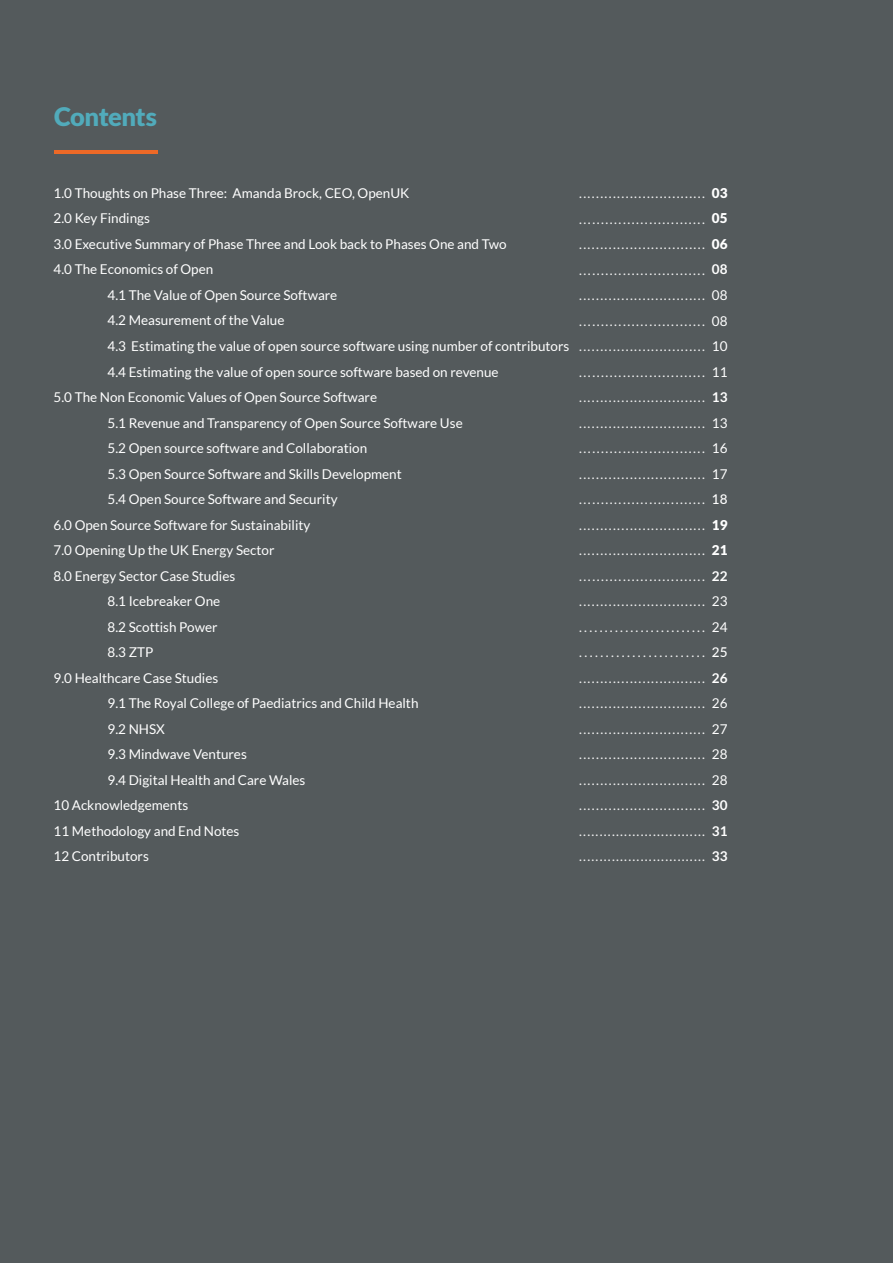
<style>
.page{position:relative;width:893px;height:1263px;background:#545a5c}
.page>*{position:absolute;margin:0;border:0;box-sizing:border-box;transform-origin:0 0}
.t1{font:900 25.5px "Lato";letter-spacing:-.025em;color:#51abbb}
.t2{font:13.5px "Lato";color:#fff}
.t3{font:13.5px/25.5px "Lato";color:#eeeeef}
.t4{font:700 13.5px "Lato";color:#fff}
.t5{font:900 13.5px "Lato";color:#fff}
.t6{font:500 13.5px "Lato";color:#fff}
</style>
<div class="page">
<hr style="left:54px;top:150px;width:104px;height:4px;background:#ed6927">
<p class="t1" style="left:54px;top:102px;width:104px">Contents</p>
<p class="t2" style="left:54px;top:186px;width:357px">1.0 Thoughts on Phase Three: Amanda Brock, CEO, OpenUK</p>
<p class="t2" style="left:54px;top:211px;width:98px">2.0 Key Findings</p>
<p class="t2" style="left:54px;top:237px;width:454px">3.0 Executive Summary of Phase Three and Look back to Phases One and Two</p>
<p class="t2" style="left:54px;top:262px;width:161px">4.0 The Economics of Open</p>
<p class="t2" style="left:108px;top:288px;width:231px">4.1 The Value of Open Source Software</p>
<p class="t2" style="left:108px;top:313px;width:178px">4.2 Measurement of the Value</p>
<p class="t2" style="left:108px;top:339px;width:463px">4.3 Estimating the value of open source software using number of contributors</p>
<p class="t2" style="left:108px;top:364px;width:393px">4.4 Estimating the value of open source software based on revenue</p>
<p class="t2" style="left:54px;top:390px;width:325px">5.0 The Non Economic Values of Open Source Software</p>
<p class="t2" style="left:108px;top:415px;width:357px">5.1 Revenue and Transparency of Open Source Software Use</p>
<p class="t2" style="left:108px;top:441px;width:261px">5.2 Open source software and Collaboration</p>
<p class="t2" style="left:108px;top:466px;width:296px">5.3 Open Source Software and Skills Development</p>
<p class="t2" style="left:108px;top:492px;width:232px">5.4 Open Source Software and Security</p>
<p class="t2" style="left:54px;top:517px;width:258px">6.0 Open Source Software for Sustainability</p>
<p class="t2" style="left:54px;top:543px;width:222px">7.0 Opening Up the UK Energy Sector</p>
<p class="t2" style="left:54px;top:568px;width:183px">8.0 Energy Sector Case Studies</p>
<p class="t2" style="left:108px;top:594px;width:114px">8.1 Icebreaker One</p>
<p class="t2" style="left:108px;top:619px;width:111px">8.2 Scottish Power</p>
<p class="t2" style="left:108px;top:645px;width:47px">8.3 ZTP</p>
<p class="t2" style="left:54px;top:670px;width:166px">9.0 Healthcare Case Studies</p>
<p class="t2" style="left:108px;top:696px;width:312px">9.1 The Royal College of Paediatrics and Child Health</p>
<p class="t2" style="left:108px;top:721px;width:59px">9.2 NHSX</p>
<p class="t2" style="left:108px;top:747px;width:141px">9.3 Mindwave Ventures</p>
<p class="t2" style="left:108px;top:772px;width:199px">9.4 Digital Health and Care Wales</p>
<p class="t2" style="left:54px;top:798px;width:136px">10 Acknowledgements</p>
<p class="t2" style="left:54px;top:823px;width:187px">11 Methodology and End Notes</p>
<p class="t2" style="left:54px;top:849px;width:97px">12 Contributors</p>
<p class="t5" style="left:712px;top:185px;width:17px">03</p>
<p class="t5" style="left:712px;top:211px;width:17px">05</p>
<p class="t5" style="left:712px;top:236px;width:17px">06</p>
<p class="t4" style="left:712px;top:262px;width:17px">08</p>
<p class="t2" style="left:712px;top:288px;width:17px">08</p>
<p class="t2" style="left:712px;top:313px;width:17px">08</p>
<p class="t2" style="left:712px;top:339px;width:17px">10</p>
<p class="t2" style="left:712px;top:364px;width:17px">11</p>
<p class="t4" style="left:712px;top:389px;width:17px">13</p>
<p class="t2" style="left:712px;top:415px;width:17px">13</p>
<p class="t2" style="left:712px;top:441px;width:17px">16</p>
<p class="t2" style="left:712px;top:466px;width:17px">17</p>
<p class="t6" style="left:712px;top:489px;width:17px">18</p>
<p class="t5" style="left:712px;top:517px;width:17px">19</p>
<p class="t5" style="left:712px;top:542px;width:17px">21</p>
<p class="t4" style="left:712px;top:568px;width:17px">22</p>
<p class="t2" style="left:712px;top:594px;width:17px">23</p>
<p class="t2" style="left:712px;top:619px;width:17px">24</p>
<p class="t6" style="left:712px;top:642px;width:17px">25</p>
<p class="t4" style="left:712px;top:670px;width:17px">26</p>
<p class="t2" style="left:712px;top:696px;width:17px">26</p>
<p class="t2" style="left:712px;top:721px;width:17px">27</p>
<p class="t2" style="left:712px;top:747px;width:17px">28</p>
<p class="t2" style="left:712px;top:772px;width:17px">28</p>
<p class="t4" style="left:712px;top:797px;width:17px">30</p>
<p class="t4" style="left:712px;top:823px;width:17px">31</p>
<p class="t4" style="left:712px;top:848px;width:17px">33</p>
<p class="t3" style="left:579px;top:180px;width:127px">.............................. .............................</p>
<p class="t3" style="left:579px;top:231px;width:127px">.............................. .............................</p>
<p class="t3" style="left:579px;top:282px;width:127px">.............................. .............................</p>
<p class="t3" style="left:579px;top:333px;width:127px">.............................. .............................</p>
<p class="t3" style="left:579px;top:384px;width:127px;text-align:justify">.............................. .............................. .............................</p>
<p class="t3" style="left:579px;top:461px;width:127px">.............................. .............................</p>
<p class="t3" style="left:579px;top:512px;width:127px">..............................</p>
<p class="t3" style="left:579px;top:537px;width:127px">..............................</p>
<p class="t3" style="left:579px;top:563px;width:127px">.............................</p>
<p class="t3" style="left:579px;top:588px;width:127px">..............................</p>
<p class="t3" style="left:579px;top:614px;width:127px">.........................</p>
<p class="t3" style="left:579px;top:639px;width:127px">........................</p>
<p class="t3" style="left:579px;top:665px;width:127px">..............................</p>
<p class="t3" style="left:579px;top:690px;width:127px">..............................</p>
<p class="t3" style="left:579px;top:716px;width:127px">..............................</p>
<p class="t3" style="left:579px;top:741px;width:127px">..............................</p>
<p class="t3" style="left:579px;top:767px;width:127px">..............................</p>
<p class="t3" style="left:579px;top:792px;width:127px">..............................</p>
<p class="t3" style="left:579px;top:818px;width:127px">...............................</p>
<p class="t3" style="left:579px;top:843px;width:127px">...............................</p>
</div>
